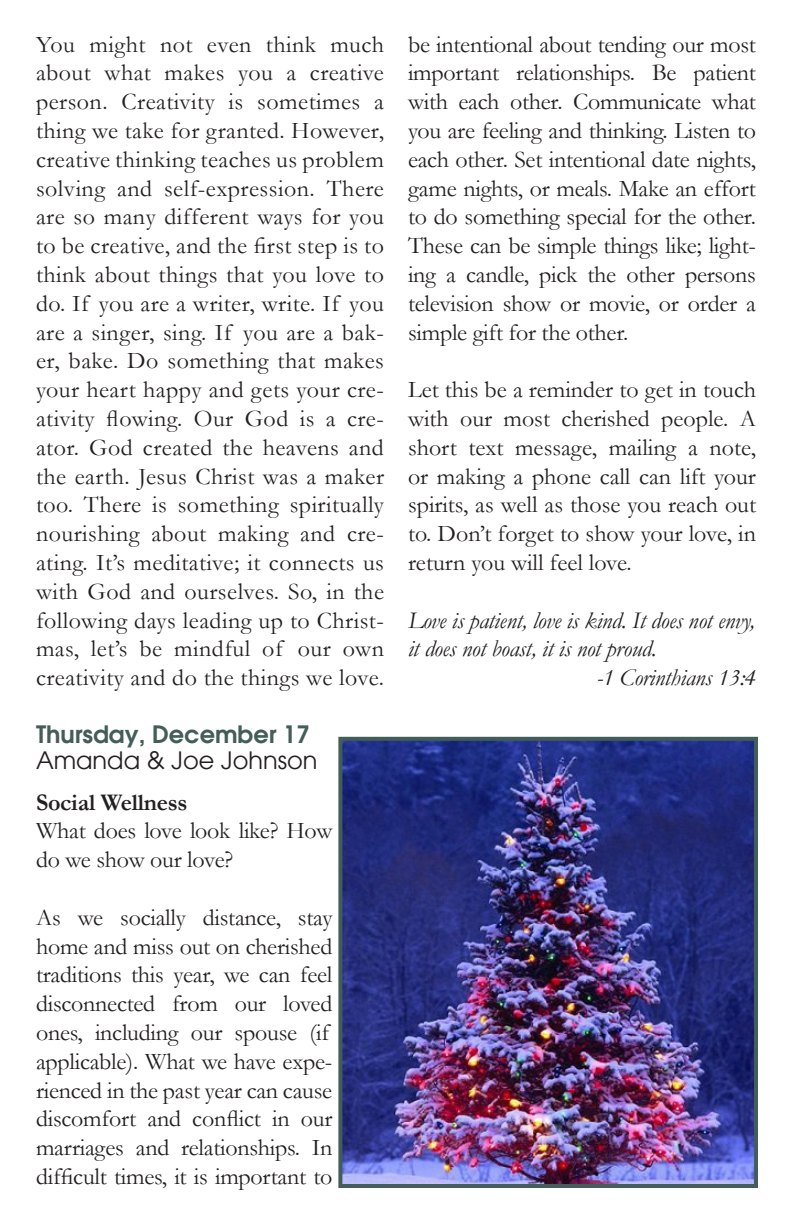
<style>
.page{position:relative;width:792px;height:1224px;background:#fff}
.page>*{position:absolute;margin:0;border:0;box-sizing:border-box;transform-origin:0 0}
.t1{font:24px/28.8px "Garamond";letter-spacing:-.01em;color:#231f20;text-align:justify}
.t2{font:italic 24px/28.8px "Garamond";letter-spacing:-.01em;color:#231f20}
.t3{font:600 24px "Avant Garde";color:#435d59}
.t4{font:24px "Avant Garde";color:#231f20}
.t5{font:700 24px "Garamond";letter-spacing:-.01em;color:#231f20}
</style>
<div class="page">
<img style="left:343px;top:742px;width:410px;height:441px">
<div style="left:338px;top:737px;width:420px;height:451px;border:4px solid #435d59"></div>
<p class="t1" style="left:36px;top:29px;width:350px">You might not even think much about what makes you a creative person. Creativity is sometimes a thing we take for granted. However, creative thinking teaches us problem solving and self-expression. There are so many different ways for you to be creative, and the first step is to think about things that you love to do. If you are a writer, write. If you are a singer, sing. If you are a bak&shy;er, bake. Do something that makes your heart happy and gets your cre&shy;ativity flowing. Our God is a cre&shy;ator. God created the heavens and the earth. Jesus Christ was a maker too. There is something spiritually nourishing about making and cre&shy;ating. It’s meditative; it connects us with God and ourselves. So, in the following days leading up to Christ&shy;mas, let’s be mindful of our own creativity and do the things we love.</p>
<p class="t3" style="left:36px;top:718px;width:276px">Thursday, December 17</p>
<p class="t4" style="left:36px;top:746px;width:283px">Amanda &amp; Joe Johnson</p>
<p class="t5" style="left:36px;top:788px;width:153px">Social Wellness</p>
<p class="t1" style="left:36px;top:816px;width:298px">What does love look like? How do we show our love?</p>
<p class="t1" style="left:36px;top:903px;width:298px;text-align:left">As we socially distance, stay home and miss out on cherished traditions this year, we can feel disconnected from our loved ones, including our spouse (if applicable). What we have expe&shy;rienced in the past year can cause discomfort and conflict in our marriages and relationships. In difficult times, it is important to</p>
<p class="t1" style="left:408px;top:29px;width:350px">be intentional about tending our most important relationships. Be patient with each other. Communicate what you are feeling and thinking. Listen to each other. Set intentional date nights, game nights, or meals. Make an effort to do something special for the other.<br>These can be simple things like; light&shy;ing a candle, pick the other persons television show or movie, or order a simple gift for the other.</p>
<p class="t1" style="left:408px;top:375px;width:350px">Let this be a reminder to get in touch with our most cherished people. A short text message, mailing a note, or making a phone call can lift your spirits, as well as those you reach out to. Don’t forget to show your love, in return you will feel love.</p>
<p class="t2" style="left:408px;top:605px;width:349px">Love is patient, love is kind. It does not envy, it does not boast, it is not proud.</p>
<p class="t2" style="left:597px;top:663px;width:161px">-1 Corinthians 13:4</p>
</div>
